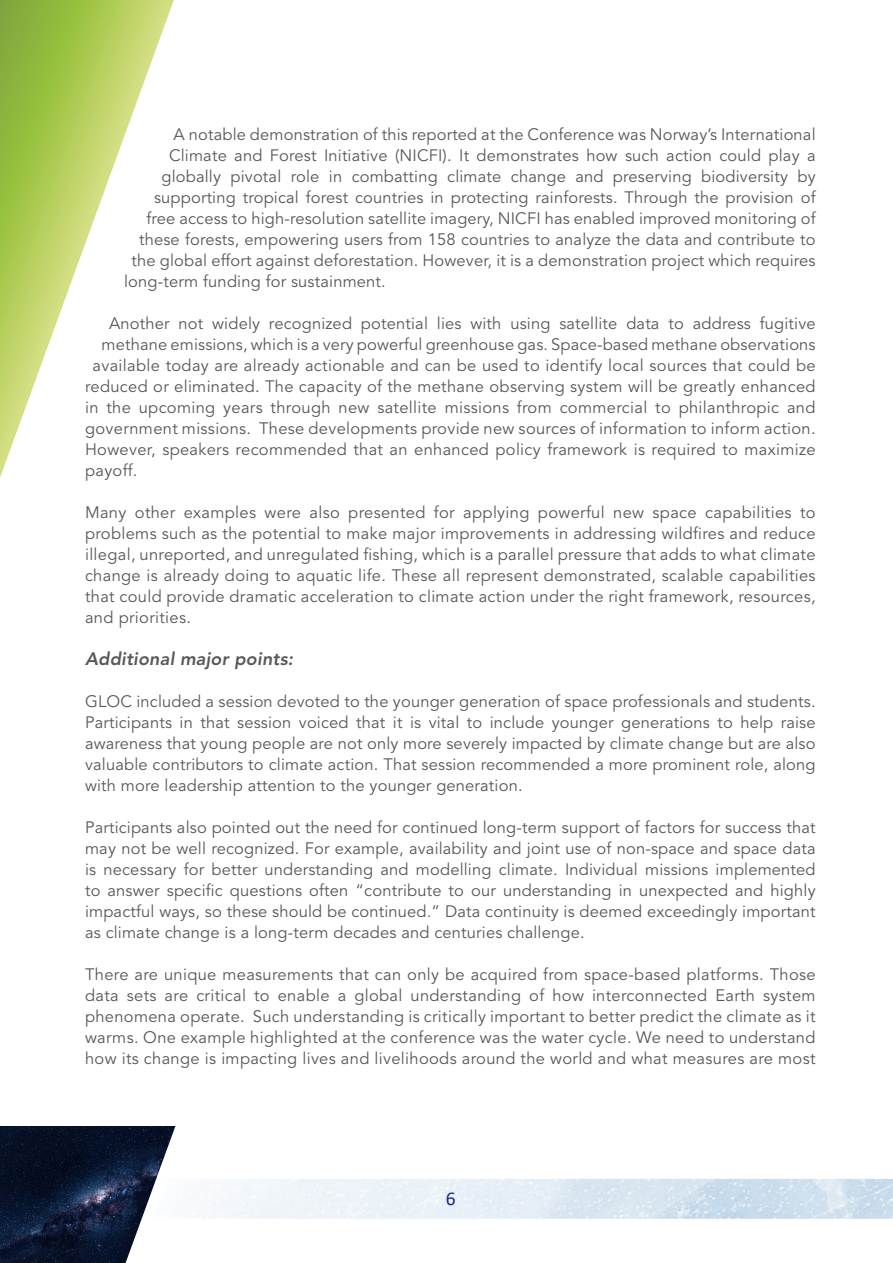
<style>
.page{position:relative;width:893px;height:1263px;background:#fff}
.page>*{position:absolute;margin:0;border:0;box-sizing:border-box;transform-origin:0 0}
.t1{font:19.5px "Calibri";color:#182d7c}
.t2{font:italic 800 18px "Avenir LT Std";letter-spacing:.01em;color:#57585a}
.t3{font:16.5px/21px "Avenir LT Std";letter-spacing:.01em;color:#57585a;text-align:justify}
</style>
<div class="page">
<img style="left:0;top:1127px;width:118px;height:136px">
<svg style="left:118px;top:1126px;width:58px;height:137px"></svg>
<img style="left:153px;top:1179px;width:740px;height:40px">
<svg style="left:0;top:0;width:174px;height:478px"></svg>
<p class="t3" style="left:174px;top:124px;width:644px">A notable demonstration of this reported at the Conference was Norway’s International</p>
<p class="t3" style="left:169px;top:145px;width:648px">Climate and Forest Initiative (NICFI). It demonstrates how such action could play a</p>
<p class="t3" style="left:162px;top:166px;width:656px">globally pivotal role in combatting climate change and preserving biodiversity by</p>
<p class="t3" style="left:154px;top:187px;width:663px">supporting tropical forest countries in protecting rainforests. Through the provision of</p>
<p class="t3" style="left:147px;top:208px;width:671px">free access to high-resolution satellite imagery, NICFI has enabled improved monitoring of</p>
<p class="t3" style="left:139px;top:229px;width:678px">these forests, empowering users from 158 countries to analyze the data and contribute to</p>
<p class="t3" style="left:132px;top:250px;width:686px">the global effort against deforestation. However, it is a demonstration project which requires</p>
<p class="t3" style="left:124px;top:271px;width:263px">long-term funding for sustainment.</p>
<p class="t3" style="left:109px;top:313px;width:708px">Another not widely recognized potential lies with using satellite data to address fugitive</p>
<p class="t3" style="left:102px;top:334px;width:716px">methane emissions, which is a very powerful greenhouse gas. Space-based methane observations</p>
<p class="t3" style="left:93px;top:355px;width:724px">available today are already actionable and can be used to identify local sources that could be</p>
<p class="t3" style="left:85px;top:376px;width:732px">reduced or eliminated. The capacity of the methane observing system will be greatly enhanced</p>
<p class="t3" style="left:85px;top:397px;width:732px">in the upcoming years through new satellite missions from commercial to philanthropic and</p>
<p class="t3" style="left:85px;top:418px;width:732px">government missions. These developments provide new sources of information to inform action.</p>
<p class="t3" style="left:85px;top:439px;width:732px">However, speakers recommended that an enhanced policy framework is required to maximize</p>
<p class="t3" style="left:85px;top:460px;width:54px">payoff.</p>
<p class="t3" style="left:85px;top:502px;width:732px">Many other examples were also presented for applying powerful new space capabilities to problems such as the potential to make major improvements in addressing wildfires and reduce illegal, unreported, and unregulated fishing, which is a parallel pressure that adds to what climate change is already doing to aquatic life. These all represent demonstrated, scalable capabilities that could provide dramatic acceleration to climate action under the right framework, resources, and priorities.</p>
<p class="t2" style="left:85px;top:648px;width:210px">Additional major points:</p>
<p class="t3" style="left:85px;top:691px;width:732px">GLOC included a session devoted to the younger generation of space professionals and students.<br>Participants in that session voiced that it is vital to include younger generations to help raise awareness that young people are not only more severely impacted by climate change but are also valuable contributors to climate action. That session recommended a more prominent role, along with more leadership attention to the younger generation.</p>
<p class="t3" style="left:85px;top:817px;width:732px">Participants also pointed out the need for continued long-term support of factors for success that may not be well recognized. For example, availability and joint use of non-space and space data is necessary for better understanding and modelling climate. Individual missions implemented to answer specific questions often “contribute to our understanding in unexpected and highly impactful ways, so these should be continued.” Data continuity is deemed exceedingly important as climate change is a long-term decades and centuries challenge.</p>
<p class="t3" style="left:85px;top:964px;width:732px">There are unique measurements that can only be acquired from space-based platforms. Those data sets are critical to enable a global understanding of how interconnected Earth system phenomena operate. Such understanding is critically important to better predict the climate as it warms. One example highlighted at the conference was the water cycle. We need to understand how its change is impacting lives and livelihoods around the world and what measures are most</p>
<p class="t1" style="left:446px;top:1185px;width:11px">6</p>
</div>
